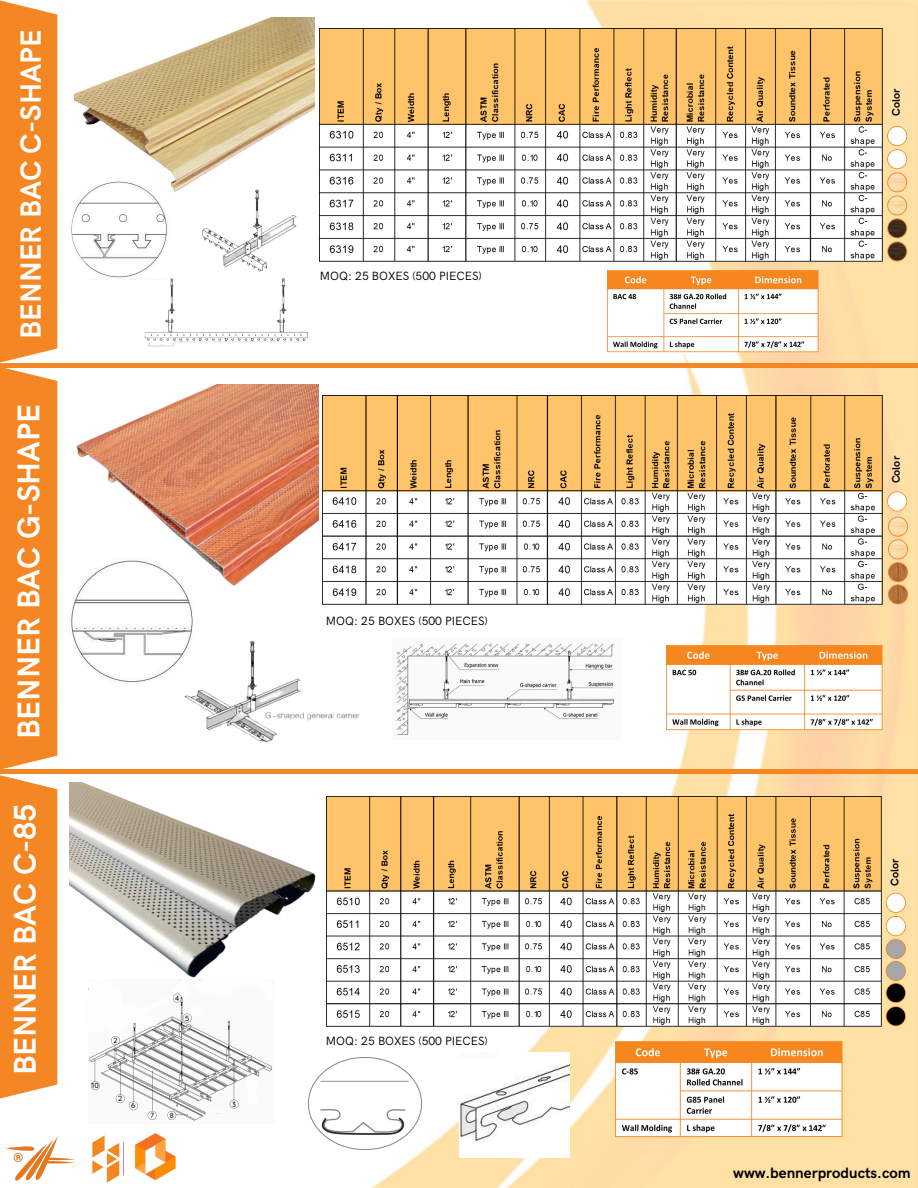
<style>
.page{position:relative;width:918px;height:1188px;background:#fff}
.page>*{position:absolute;margin:0;border:0;box-sizing:border-box;transform-origin:0 0}
.t1{font:700 31.65px "HK Grotesk";color:#fff}
.t2{font:700 29.25px "HK Grotesk";color:#fff}
.t3{font:700 15px "HK Grotesk";color:#000}
.t4{font:12px "HK Grotesk";color:#000}
.t5{font:700 11.1px "HK Grotesk";color:#000}
.t6{font:500 7.5px "Quicksand";color:#000}
</style>
<div class="page">
<img style="left:344px;top:0;width:574px;height:1188px">
<hr style="left:0;top:363px;width:918px;height:4px;background:#f48623">
<svg style="left:887px;top:126px;width:20px;height:20px"></svg>
<div style="left:888px;top:127px;width:18px;height:18px;background:#fff;border-radius:50%"></div>
<svg style="left:887px;top:149px;width:20px;height:20px"></svg>
<div style="left:888px;top:150px;width:18px;height:18px;background:#fff;border-radius:50%"></div>
<svg style="left:887px;top:172px;width:20px;height:20px"></svg>
<img style="left:888px;top:173px;width:18px;height:18px;border-radius:50%">
<svg style="left:887px;top:196px;width:20px;height:20px"></svg>
<img style="left:888px;top:196px;width:18px;height:19px;border-radius:50%">
<svg style="left:887px;top:218px;width:20px;height:20px"></svg>
<img style="left:888px;top:219px;width:18px;height:18px;border-radius:50%">
<svg style="left:887px;top:241px;width:20px;height:20px"></svg>
<img style="left:888px;top:242px;width:18px;height:19px;border-radius:50%">
<svg style="left:887px;top:491px;width:20px;height:20px"></svg>
<div style="left:888px;top:492px;width:18px;height:19px;background:#fff;border-radius:50%"></div>
<svg style="left:888px;top:517px;width:20px;height:20px"></svg>
<img style="left:889px;top:518px;width:18px;height:18px;border-radius:50%">
<svg style="left:888px;top:539px;width:20px;height:20px"></svg>
<img style="left:889px;top:540px;width:18px;height:19px;border-radius:50%">
<svg style="left:888px;top:562px;width:20px;height:20px"></svg>
<img style="left:889px;top:563px;width:18px;height:18px;border-radius:50%">
<svg style="left:888px;top:584px;width:20px;height:20px"></svg>
<img style="left:889px;top:585px;width:18px;height:19px;border-radius:50%">
<div style="left:0;top:0;width:57px;height:363px;background:#f48723"></div>
<div style="left:0;top:365px;width:57px;height:406px;background:#f48723"></div>
<img style="left:74px;top:18px;width:241px;height:174px">
<img style="left:71px;top:178px;width:99px;height:100px">
<img style="left:607px;top:270px;width:212px;height:84px">
<img style="left:197px;top:182px;width:118px;height:90px">
<img style="left:143px;top:275px;width:165px;height:72px">
<img style="left:76px;top:384px;width:242px;height:202px">
<img style="left:71px;top:557px;width:129px;height:126px">
<img style="left:393px;top:638px;width:228px;height:101px">
<img style="left:183px;top:633px;width:188px;height:123px">
<img style="left:666px;top:645px;width:216px;height:87px">
<hr style="left:0;top:769px;width:918px;height:4px;background:#f48623">
<img style="left:69px;top:783px;width:247px;height:193px">
<div style="left:0;top:774px;width:57px;height:326px;background:#f48723"></div>
<img style="left:327px;top:797px;width:554px;height:229px">
<svg style="left:886px;top:893px;width:20px;height:20px"></svg>
<div style="left:887px;top:894px;width:18px;height:18px;background:#fff;border-radius:50%"></div>
<svg style="left:886px;top:916px;width:20px;height:20px"></svg>
<div style="left:887px;top:917px;width:18px;height:18px;background:#fff;border-radius:50%"></div>
<svg style="left:886px;top:939px;width:20px;height:20px"></svg>
<div style="left:887px;top:940px;width:18px;height:18px;background:#a6a6a6;border-radius:50%"></div>
<svg style="left:886px;top:961px;width:20px;height:20px"></svg>
<div style="left:887px;top:962px;width:18px;height:18px;background:#a6a6a6;border-radius:50%"></div>
<svg style="left:886px;top:983px;width:20px;height:20px"></svg>
<div style="left:887px;top:984px;width:18px;height:18px;background:#000;border-radius:50%"></div>
<svg style="left:886px;top:1006px;width:20px;height:20px"></svg>
<div style="left:887px;top:1007px;width:18px;height:18px;background:#000;border-radius:50%"></div>
<img style="left:616px;top:1042px;width:227px;height:96px">
<img style="left:309px;top:1058px;width:112px;height:92px">
<img style="left:459px;top:1052px;width:110px;height:105px">
<img style="left:89px;top:1046px;width:183px;height:75px">
<svg style="left:166px;top:1110px;width:10px;height:10px"></svg>
<svg style="left:146px;top:1111px;width:11px;height:10px"></svg>
<svg style="left:247px;top:1071px;width:11px;height:34px"></svg>
<svg style="left:204px;top:1109px;width:19px;height:5px"></svg>
<svg style="left:230px;top:1100px;width:9px;height:9px"></svg>
<svg style="left:116px;top:1094px;width:22px;height:16px"></svg>
<svg style="left:91px;top:1081px;width:9px;height:9px"></svg>
<svg style="left:88px;top:976px;width:143px;height:70px"></svg>
<img style="left:320px;top:29px;width:562px;height:232px">
<img style="left:322px;top:395px;width:560px;height:210px">
<img style="left:6px;top:1136px;width:69px;height:45px">
<img style="left:92px;top:1135px;width:28px;height:47px">
<img style="left:135px;top:1133px;width:41px;height:48px">
<p class="t2" style="left:15px;top:339px;width:311px;rotate:-90deg">BENNER BAC C-SHAPE</p>
<p class="t1" style="left:11px;top:739px;width:337px;rotate:-90deg">BENNER BAC G-SHAPE</p>
<p class="t1" style="left:7px;top:1075px;width:274px;rotate:-90deg">BENNER BAC C-85</p>
<p class="t6" style="left:113px;top:1036px;width:6px">2</p>
<h1 class="t6" style="left:175px;top:993px;width:6px">4</h1>
<p class="t6" style="left:185px;top:1013px;width:6px">5</p>
<p class="t6" style="left:92px;top:1081px;width:9px">10</p>
<p class="t6" style="left:118px;top:1094px;width:6px">2</p>
<p class="t6" style="left:131px;top:1101px;width:6px">6</p>
<p class="t6" style="left:232px;top:1099px;width:5px">3</p>
<p class="t6" style="left:150px;top:1111px;width:5px">7</p>
<p class="t6" style="left:170px;top:1111px;width:6px">8</p>
<h3 class="t4" style="left:320px;top:269px;width:163px">MOQ: 25 BOXES (500 PIECES)</h3>
<p class="t4" style="left:326px;top:614px;width:163px">MOQ: 25 BOXES (500 PIECES)</p>
<p class="t4" style="left:326px;top:1034px;width:163px">MOQ: 25 BOXES (500 PIECES)</p>
<h1 class="t5" style="left:890px;top:116px;width:29px;rotate:-90deg">Color</h1>
<p class="t5" style="left:890px;top:483px;width:29px;rotate:-90deg">Color</p>
<p class="t5" style="left:889px;top:886px;width:29px;rotate:-90deg">Color</p>
<p class="t3" style="left:733px;top:1165px;width:179px">www.bennerproducts.com</p>
</div>
